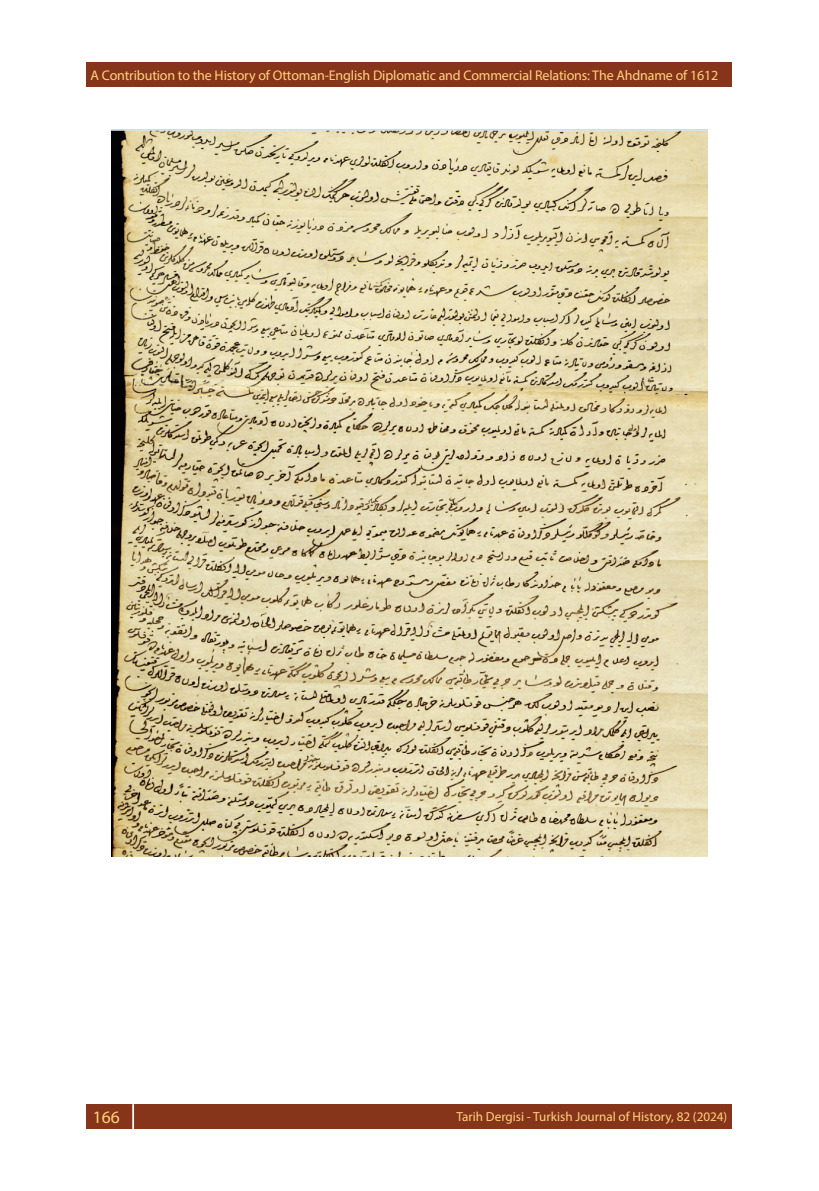
<style>
.page{position:relative;width:819px;height:1191px;background:#fff}
.page>*{position:absolute;margin:0;border:0;box-sizing:border-box;transform-origin:0 0}
.t1{font:17.5px "Myriad Pro";color:#fed37c}
.t2{font:14px "Myriad Pro";letter-spacing:-.01em;color:#fed37c}
.t3{font:13.12px "Myriad Pro";color:#fed37c}
</style>
<div class="page">
<div style="left:87px;top:1104px;width:645px;height:25px;background:#87351a"></div>
<hr style="left:132px;top:1104px;width:2px;height:25px;background:#fff">
<div style="left:87px;top:62px;width:645px;height:25px;background:#87351a"></div>
<img style="left:112px;top:129px;width:595px;height:727px">
<p class="t2" style="left:91px;top:66px;width:629px">A Contribution to the History of Ottoman-English Diplomatic and Commercial Relations: The Ahdname of 1612</p>
<p class="t1" style="left:93px;top:1106px;width:28px">166</p>
<p class="t3" style="left:456px;top:1109px;width:272px">Tarih Dergisi - Turkish Journal of History, 82 (2024)</p>
</div>
